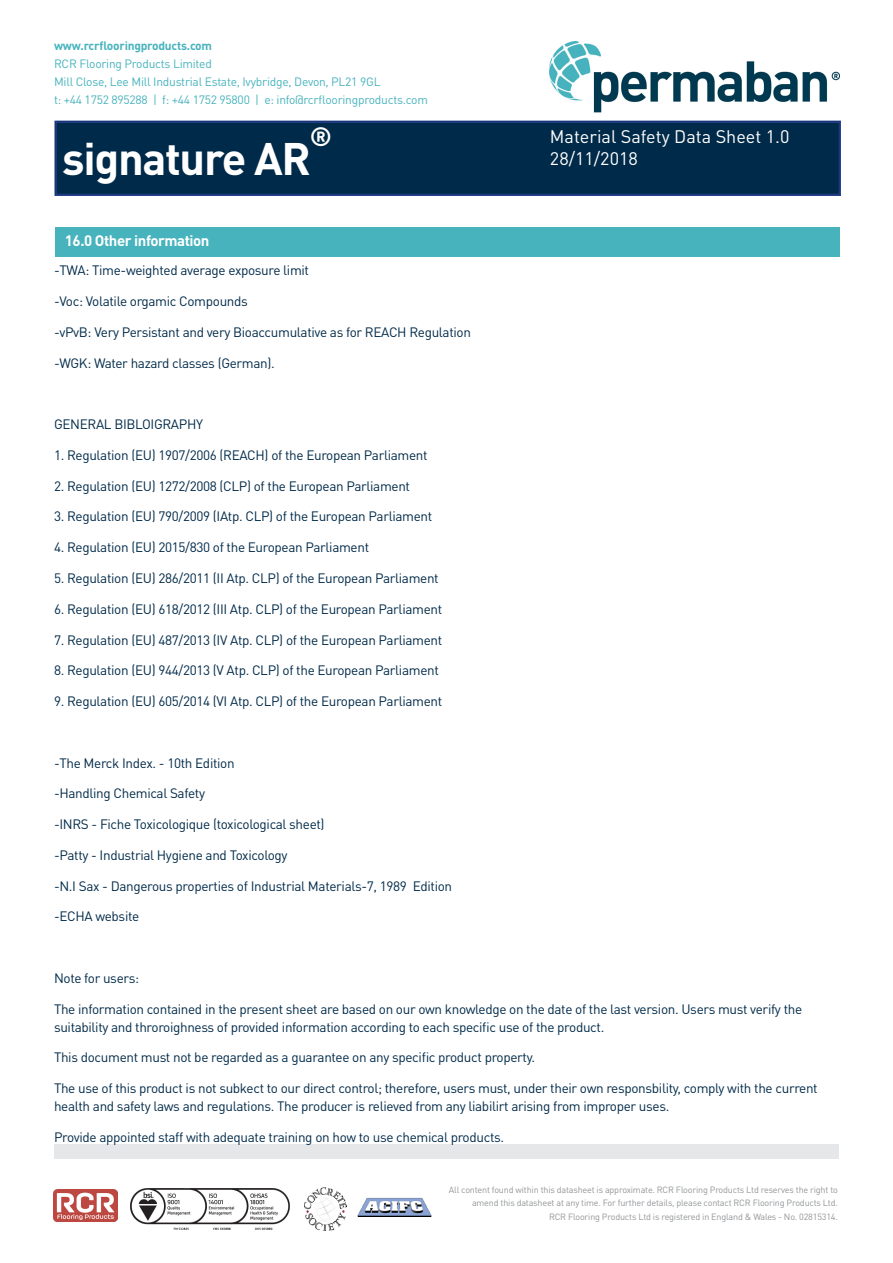
<style>
.page{position:relative;width:893px;height:1263px;background:#fff}
.page>*{position:absolute;margin:0;border:0;box-sizing:border-box;transform-origin:0 0}
.t1{font:700 45px "DIN Pro";letter-spacing:-.03em;color:#fff}
.t2{font:700 26.25px "DIN Pro";color:#fff}
.t3{font:18px/21.6px "DIN Pro";color:#fff}
.t4{font:700 15px "DIN Pro";letter-spacing:-.03em;color:#fff}
.body{font:13.5px/18px "DIN Pro";letter-spacing:-.025em;color:#002a49}
.t5{font:12px "DIN Pro";letter-spacing:-.02em;color:#47b3bd}
.t6{font:700 12px "DIN Pro";letter-spacing:-.02em;color:#47b3bd}
.t7{font:9px/13.5px "DIN Pro";letter-spacing:-.02em;color:#939598;text-align:right}
</style>
<div class="page">
<img style="left:550px;top:41px;width:290px;height:80px">
<div style="left:55px;top:121px;width:786px;height:75px;background:#002a49"></div>
<div style="left:56px;top:122px;width:783px;height:72px;border:1px solid #253f8e"></div>
<img style="left:54px;top:1189px;width:64px;height:33px">
<img style="left:130px;top:1188px;width:159px;height:41px">
<img style="left:305px;top:1188px;width:42px;height:42px">
<img style="left:357px;top:1197px;width:75px;height:20px">
<div style="left:54px;top:1144px;width:785px;height:14px;background:#e6e7e9"></div>
<div style="left:55px;top:227px;width:785px;height:30px;background:#47b3bd"></div>
<p class="t6" style="left:54px;top:37px;width:160px">www.rcrflooringproducts.com</p>
<p class="t5" style="left:54px;top:55px;width:159px">RCR Flooring Products Limited</p>
<p class="t5" style="left:54px;top:73px;width:328px">Mill Close, Lee Mill Industrial Estate, Ivybridge, Devon, PL21 9GL</p>
<p class="t5" style="left:54px;top:91px;width:375px">t: +44 1752 895288 | f: +44 1752 95800 | e: info@rcrflooringproducts.com</p>
<p class="t1" style="left:62px;top:128px;width:250px">signature AR</p>
<p class="t2" style="left:310px;top:119px;width:24px">®</p>
<p class="t3" style="left:550px;top:125px;width:241px">Material Safety Data Sheet 1.0<br>28/11/2018</p>
<p class="t4" style="left:65px;top:231px;width:146px">16.0 Other information</p>
<p class="body" style="left:54px;top:261px;width:257px">-TWA: Time-weighted average exposure limit</p>
<p class="body" style="left:54px;top:292px;width:195px">-Voc: Volatile orgamic Compounds</p>
<p class="body" style="left:54px;top:322px;width:418px">-vPvB: Very Persistant and very Bioaccumulative as for REACH Regulation</p>
<p class="body" style="left:54px;top:353px;width:222px">-WGK: Water hazard classes (German).</p>
<p class="body" style="left:54px;top:415px;width:151px">GENERAL BIBLOIGRAPHY</p>
<p class="body" style="left:54px;top:445px;width:375px">1. Regulation (EU) 1907/2006 (REACH) of the European Parliament</p>
<p class="body" style="left:54px;top:476px;width:358px">2. Regulation (EU) 1272/2008 (CLP) of the European Parliament</p>
<p class="body" style="left:54px;top:507px;width:380px">3. Regulation (EU) 790/2009 (IAtp. CLP) of the European Parliament</p>
<p class="body" style="left:54px;top:538px;width:317px">4. Regulation (EU) 2015/830 of the European Parliament</p>
<p class="body" style="left:54px;top:568px;width:386px">5. Regulation (EU) 286/2011 (II Atp. CLP) of the European Parliament</p>
<p class="body" style="left:54px;top:599px;width:390px">6. Regulation (EU) 618/2012 (III Atp. CLP) of the European Parliament</p>
<p class="body" style="left:54px;top:630px;width:390px">7. Regulation (EU) 487/2013 (IV Atp. CLP) of the European Parliament</p>
<p class="body" style="left:54px;top:661px;width:386px">8. Regulation (EU) 944/2013 (V Atp. CLP) of the European Parliament</p>
<p class="body" style="left:54px;top:692px;width:390px">9. Regulation (EU) 605/2014 (VI Atp. CLP) of the European Parliament</p>
<p class="body" style="left:54px;top:753px;width:182px">-The Merck Index. - 10th Edition</p>
<p class="body" style="left:54px;top:784px;width:153px">-Handling Chemical Safety</p>
<p class="body" style="left:54px;top:815px;width:272px">-INRS - Fiche Toxicologique (toxicological sheet)</p>
<p class="body" style="left:54px;top:845px;width:235px">-Patty - Industrial Hygiene and Toxicology</p>
<p class="body" style="left:54px;top:876px;width:400px">-N.I Sax - Dangerous properties of Industrial Materials-7, 1989 Edition</p>
<p class="body" style="left:54px;top:907px;width:87px">-ECHA website</p>
<p class="body" style="left:54px;top:968px;width:87px">Note for users:</p>
<p class="body" style="left:54px;top:999px;width:750px">The information contained in the present sheet are based on our own knowledge on the date of the last version. Users must verify the suitability and throroighness of provided information according to each specific use of the product.</p>
<p class="body" style="left:54px;top:1048px;width:483px">This document must not be regarded as a guarantee on any specific product property.</p>
<p class="body" style="left:54px;top:1079px;width:765px">The use of this product is not subkect to our direct control; therefore, users must, under their own responsbility, comply with the current health and safety laws and regulations. The producer is relieved from any liabilirt arising from improper uses.</p>
<p class="body" style="left:54px;top:1127px;width:452px">Provide appointed staff with adequate training on how to use chemical products.</p>
<p class="t7" style="left:449px;top:1182px;width:390px">All content found within this datasheet is approximate. RCR Flooring Products Ltd reserves the right to amend this datasheet at any time. For further details, please contact RCR Flooring Products Ltd.</p>
<p class="t7" style="left:549px;top:1209px;width:290px">RCR Flooring Products Ltd is registered in England &amp; Wales - No. 02815314.</p>
</div>
